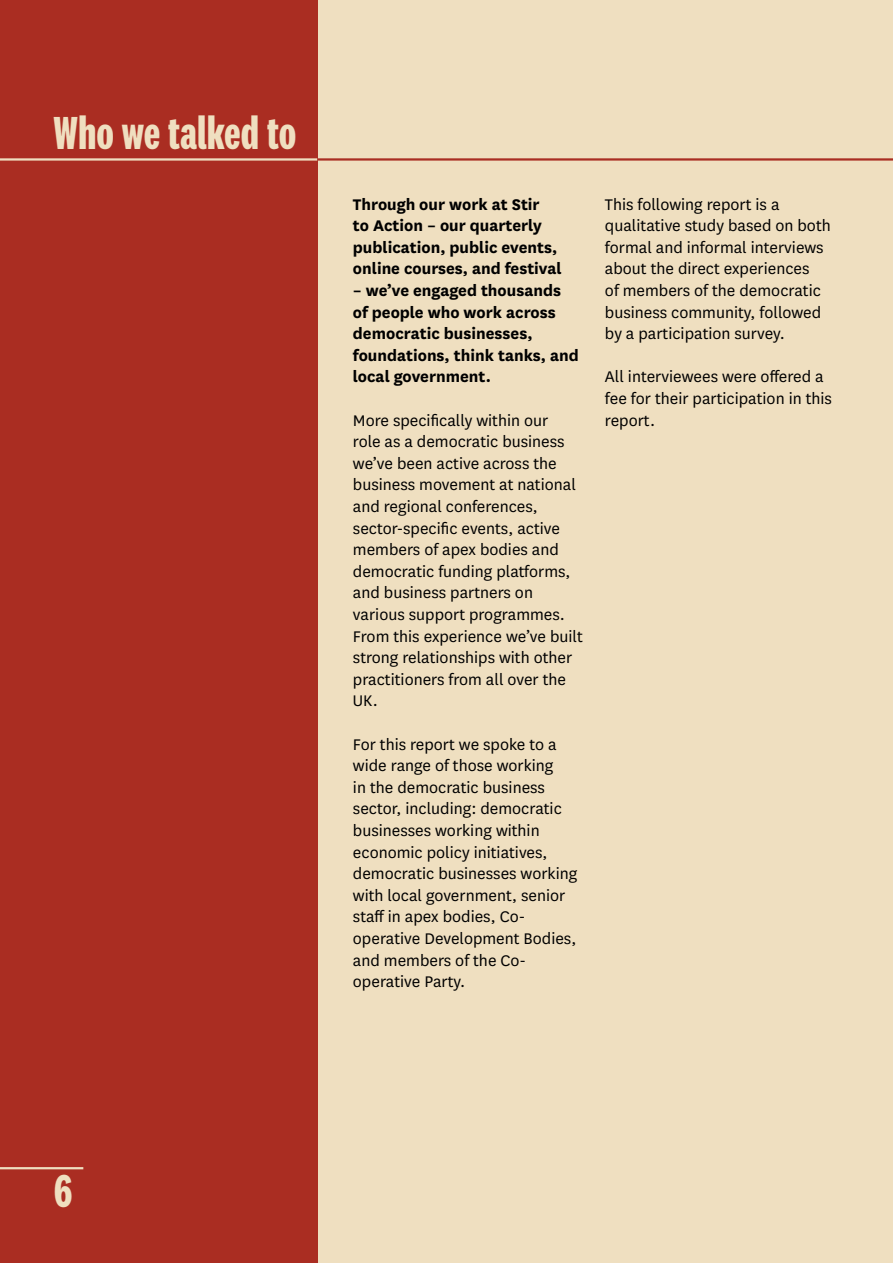
<style>
.page{position:relative;width:893px;height:1263px;background:#fff}
.page>*{position:absolute;margin:0;border:0;box-sizing:border-box;transform-origin:0 0}
.t1{font:700 48px "National 2 Compressed";letter-spacing:.01em;color:#efdfc0}
.t2{font:18px/21.6px "National";color:#000}
.t3{font:700 18px/21.6px "National";color:#000}
</style>
<div class="page">
<div style="left:317px;top:0;width:576px;height:1263px;background:#efdfc0"></div>
<div style="left:0;top:0;width:317px;height:1263px;background:#aa2d22"></div>
<hr style="left:0;top:158px;width:317px;height:3px;background:#efdfc0">
<hr style="left:317px;top:158px;width:576px;height:3px;background:#a92d22">
<hr style="left:0;top:1167px;width:83px;height:2px;background:#efdfc0">
<h1 class="t1" style="left:54px;top:107px;width:244px">Who we talked to</h1>
<p class="t3" style="left:353px;top:192px;width:210px">Through our work at Stir<br>to Action – our quarterly publication, public events, online courses, and festival</p>
<p class="t3" style="left:353px;top:278px;width:227px">– we’ve engaged thousands of people who work across democratic businesses, foundations, think tanks, and local government.</p>
<p class="t2" style="left:353px;top:408px;width:232px">More specifically within our<br>role as a democratic business we’ve been active across the business movement at national and regional conferences, sector-specific events, active members of apex bodies and democratic funding platforms, and business partners on various support programmes.<br>From this experience we’ve built strong relationships with other practitioners from all over the<br>UK.</p>
<p class="t2" style="left:353px;top:732px;width:226px">For this report we spoke to a wide range of those working<br>in the democratic business sector, including: democratic businesses working within economic policy initiatives, democratic businesses working with local government, senior staff in apex bodies, Co&shy;operative Development Bodies, and members of the Co&shy;operative Party.</p>
<p class="t2" style="left:605px;top:192px;width:227px">This following report is a qualitative study based on both formal and informal interviews about the direct experiences<br>of members of the democratic business community, followed by a participation survey.</p>
<p class="t2" style="left:605px;top:365px;width:229px">All interviewees were offered a fee for their participation in this report.</p>
<h1 class="t1" style="left:54px;top:1165px;width:20px">6</h1>
</div>
